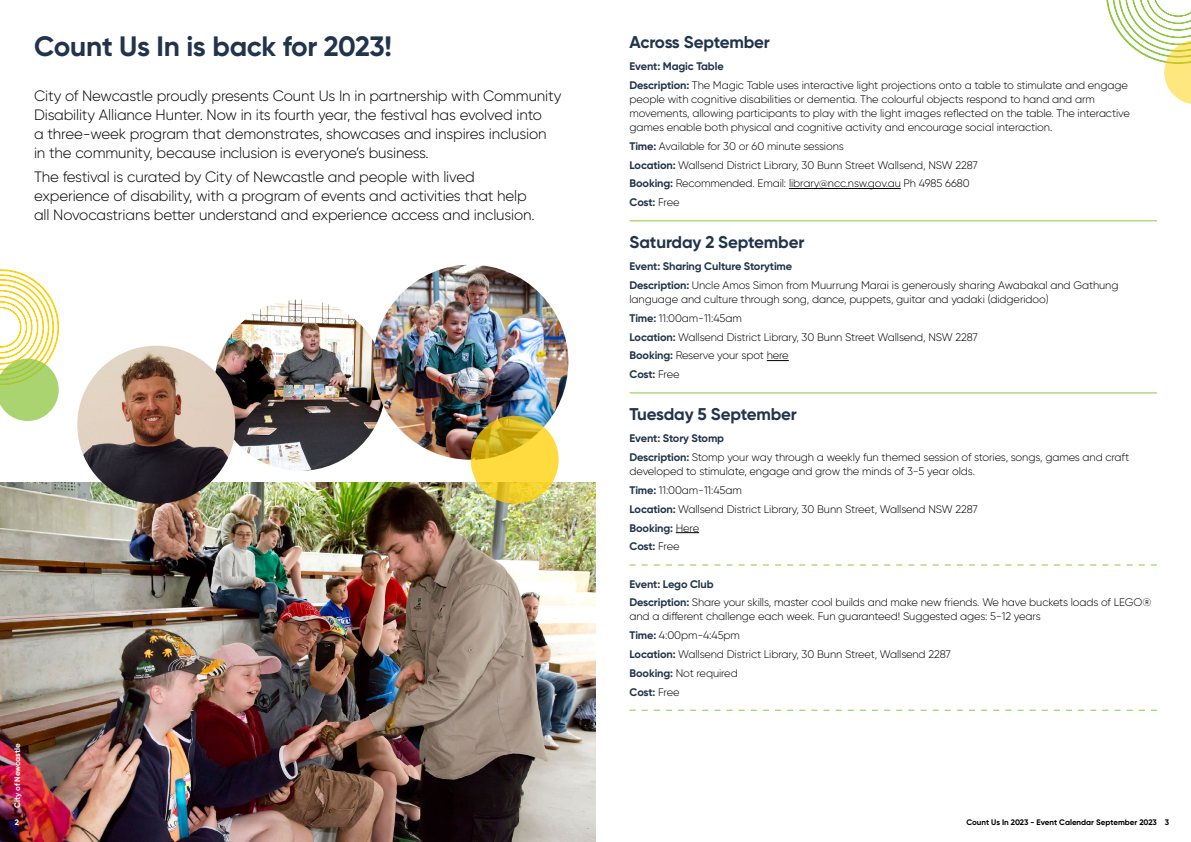
<style>
.page{position:relative;width:1191px;height:842px;background:#fff}
.page>*{position:absolute;margin:0;border:0;box-sizing:border-box;transform-origin:0 0}
.t1{font:700 28px "Gilroy";letter-spacing:-.015em;color:#21344c}
.t2{font:700 17px "Gilroy";letter-spacing:-.01em;color:#21344c}
.Event_categories{font:300 15px/19px "Gilroy";letter-spacing:-.01em;color:#000}
.Event_categories-2{font:300 11px/14px "Gilroy";letter-spacing:-.01em;color:#000}
.Event_categories-3{font:700 11px "Gilroy";letter-spacing:-.01em;color:#21344c}
.t3{font:700 8px "Gilroy";color:#000}
.t4{font:700 8px "Gilroy";letter-spacing:-.005em;color:#fff}
.s1{font-weight:700;color:#21344c}
.s2{font-weight:300;color:#000}
</style>
<div class="page">
<img style="left:0;top:483px;width:595px;height:359px">
<svg style="left:1106px;top:0;width:85px;height:104px"></svg>
<hr style="left:789px;top:188px;width:111px;height:1px;background:#000">
<svg style="left:767px;top:360px;width:22px;height:1px"></svg>
<svg style="left:676px;top:532px;width:23px;height:1px"></svg>
<hr style="left:629px;top:220px;width:528px;height:1px;background:#8dc63f">
<hr style="left:629px;top:392px;width:528px;height:1px;background:#8dc63f">
<svg style="left:629px;top:564px;width:528px;height:1px"></svg>
<svg style="left:629px;top:710px;width:528px;height:1px"></svg>
<svg style="left:0;top:270px;width:59px;height:151px"></svg>
<img style="left:214px;top:300px;width:172px;height:171px;border-radius:86px">
<img style="left:373px;top:265px;width:195px;height:195px;border-radius:98px">
<img style="left:77px;top:346px;width:158px;height:158px;border-radius:79px">
<svg style="left:471px;top:416px;width:87px;height:88px;background:#ecca2f"></svg>
<p class="t1" style="left:34px;top:29px;width:359px">Count Us In is back for 2023!</p>
<p class="Event_categories" style="left:34px;top:86px;width:529px">City of Newcastle proudly presents Count Us In in partnership with Community Disability Alliance Hunter. Now in its fourth year, the festival has evolved into<br>a three-week program that demonstrates, showcases and inspires inclusion in the community, because inclusion is everyone’s business.</p>
<p class="Event_categories" style="left:34px;top:167px;width:502px">The festival is curated by City of Newcastle and people with lived experience of disability, with a program of events and activities that help all Novocastrians better understand and experience access and inclusion.</p>
<p class="t4" style="left:12px;top:808px;width:66px;rotate:-90deg">City of Newcastle</p>
<p class="t4" style="left:15px;top:817px;width:6px">2</p>
<p class="t2" style="left:629px;top:31px;width:142px">Across September</p>
<p class="Event_categories-3" style="left:629px;top:59px;width:96px">Event: Magic Table</p>
<p class="Event_categories-2" style="left:629px;top:78px;width:502px"><span class="s1">Description:</span> The Magic Table uses interactive light projections onto a table to stimulate and engage people with cognitive disabilities or dementia. The colourful objects respond to hand and arm movements, allowing participants to play with the light images reflected on the table. The interactive games enable both physical and cognitive activity and encourage social interaction.</p>
<p class="Event_categories-2" style="left:629px;top:139px;width:216px"><span class="s1">Time:</span> Available for 30 or 60 minute sessions</p>
<p class="Event_categories-2" style="left:629px;top:158px;width:350px"><span class="s1">Location:</span> Wallsend District Library, 30 Bunn Street Wallsend, NSW 2287</p>
<p class="Event_categories-2" style="left:629px;top:176px;width:342px"><span class="s1">Booking:</span> Recommended. Email: library@ncc.nsw.gov.au Ph 4985 6680</p>
<p class="Event_categories-3" style="left:629px;top:195px;width:52px">Cost: <span class="s2">Free</span></p>
<p class="t2" style="left:629px;top:231px;width:176px">Saturday 2 September</p>
<p class="Event_categories-3" style="left:629px;top:259px;width:164px">Event: Sharing Culture Storytime</p>
<p class="Event_categories-2" style="left:629px;top:278px;width:490px"><span class="s1">Description:</span> Uncle Amos Simon from Muurrung Marai is generously sharing Awabakal and Gathung language and culture through song, dance, puppets, guitar and yadaki (didgeridoo)</p>
<p class="Event_categories-2" style="left:629px;top:311px;width:114px"><span class="s1">Time:</span> 11:00am-11:45am</p>
<p class="Event_categories-2" style="left:629px;top:330px;width:350px"><span class="s1">Location:</span> Wallsend District Library, 30 Bunn Street Wallsend, NSW 2287</p>
<p class="Event_categories-2" style="left:629px;top:348px;width:161px"><span class="s1">Booking:</span> Reserve your spot here</p>
<p class="Event_categories-3" style="left:629px;top:368px;width:52px">Cost: <span class="s2">Free</span></p>
<p class="t2" style="left:629px;top:403px;width:169px">Tuesday 5 September</p>
<p class="Event_categories-3" style="left:629px;top:431px;width:96px">Event: Story Stomp</p>
<p class="Event_categories-2" style="left:629px;top:450px;width:501px"><span class="s1">Description:</span> Stomp your way through a weekly fun themed session of stories, songs, games and craft developed to stimulate, engage and grow the minds of 3-5 year olds.</p>
<p class="Event_categories-2" style="left:629px;top:483px;width:114px"><span class="s1">Time:</span> 11:00am-11:45am</p>
<p class="Event_categories-2" style="left:629px;top:502px;width:350px"><span class="s1">Location:</span> Wallsend District Library, 30 Bunn Street, Wallsend NSW 2287</p>
<p class="Event_categories-3" style="left:629px;top:521px;width:71px">Booking: <span class="s2">Here</span></p>
<p class="Event_categories-3" style="left:629px;top:540px;width:52px">Cost: <span class="s2">Free</span></p>
<p class="Event_categories-3" style="left:629px;top:577px;width:86px">Event: Lego Club</p>
<p class="Event_categories-2" style="left:629px;top:595px;width:523px"><span class="s1">Description:</span> Share your skills, master cool builds and make new friends. We have buckets loads of LEGO® and a different challenge each week. Fun guaranteed! Suggested ages: 5-12 years</p>
<p class="Event_categories-2" style="left:629px;top:628px;width:112px"><span class="s1">Time:</span> 4:00pm-4:45pm</p>
<p class="Event_categories-2" style="left:629px;top:647px;width:323px"><span class="s1">Location:</span> Wallsend District Library, 30 Bunn Street, Wallsend 2287</p>
<p class="Event_categories-2" style="left:629px;top:666px;width:110px"><span class="s1">Booking:</span> Not required</p>
<p class="Event_categories-3" style="left:629px;top:685px;width:52px">Cost: <span class="s2">Free</span></p>
<p class="t3" style="left:966px;top:817px;width:204px">Count Us In 2023 - Event Calendar September 2023 3</p>
</div>
